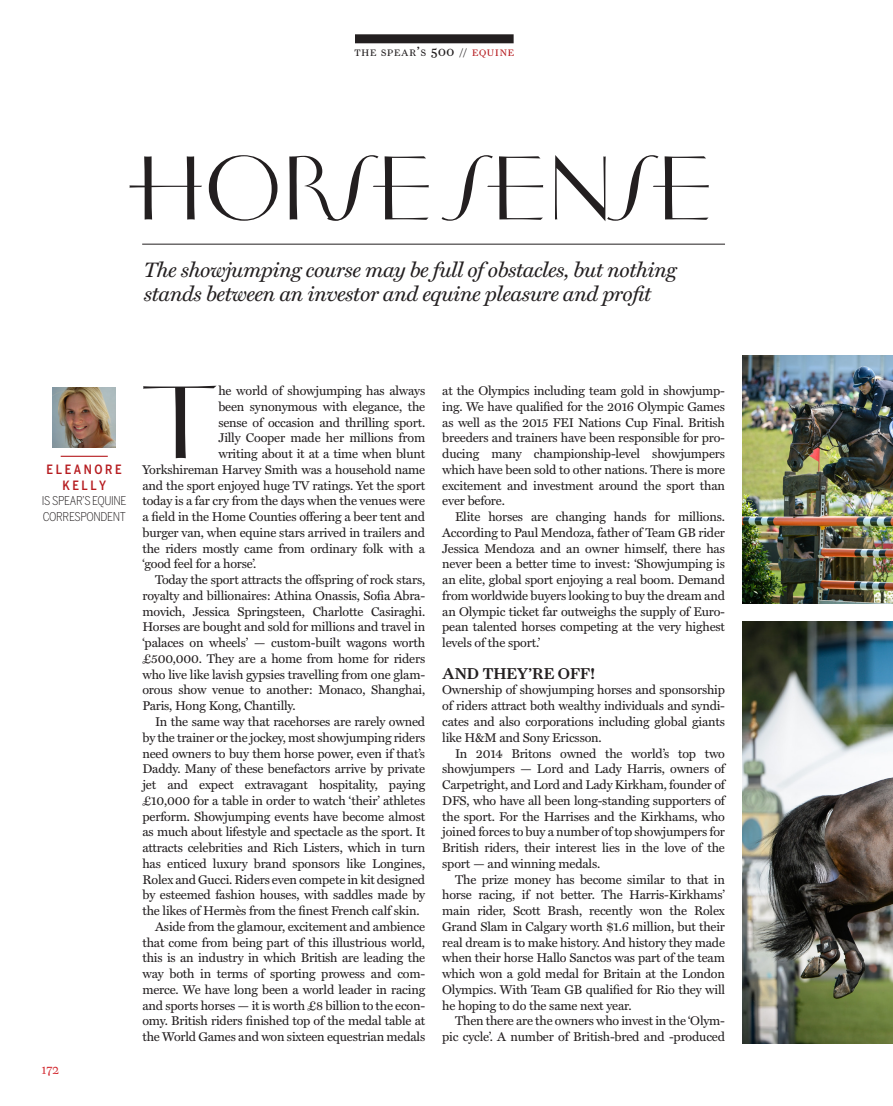
<style>
.page{position:relative;width:893px;height:1106px;background:#fff}
.page>*{position:absolute;margin:0;border:0;box-sizing:border-box;transform-origin:0 0}
._06_text_drop_cap_5{font:102.6px "Vintage ITCTT";color:#231f20;scale:1.18 1}
._09_headline_vintage{font:90px "Vintage ITCTT";letter-spacing:-.03em;color:#231f20}
._10_standfirst{font:italic 21px/24px "Miller Text";letter-spacing:-.02em;color:#231f20}
._11_crosshead{font:500 15.75px "Farnham Display";color:#231f20}
.t1{font:13.5px "Farnham Display Light OSF";color:#d1232a}
._01_text_indent{font:12.75px/15.8px "Miller Text";letter-spacing:-.015em;color:#231f20;text-align:justify}
._06_text_drop_cap_5-2{font:12.75px/15.8px "Miller Text";letter-spacing:-.015em;color:#231f20;text-align:justify}
.author_name{font:500 12.75px/15.8px "Benton Sans Cond";letter-spacing:.2em;color:#b61c20;text-align:center}
.author_body{font:300 12px/15.8px "Benton Sans Cond";letter-spacing:-.03em;color:#231f20}
.folio{font:9.45px "Farnham Display Regular OSF";letter-spacing:.085em;color:#231f20}
.s1{font-size:13.5px}
.s2{font-size:10.5px}
.s3{color:#b61c20}
</style>
<div class="page">
<hr style="left:142px;top:244px;width:583px;height:1px;background:#231f20">
<img style="left:742px;top:355px;width:151px;height:248px">
<img style="left:52px;top:387px;width:63px;height:60px">
<hr style="left:61px;top:456px;width:47px;height:1px;background:#b61c20">
<div style="left:355px;top:34px;width:159px;height:9px;background:#231f20"></div>
<img style="left:742px;top:621px;width:151px;height:422px">
<p class="folio" style="left:355px;top:47px;width:161px">THE SPEAR<span class="s1">’</span>S <span class="s1">500</span> <span class="s2">//</span> <span class="s3">EQUINE</span></p>
<p class="_09_headline_vintage" style="left:129px;top:137px;width:585px">HORSE SENSE</p>
<p class="_10_standfirst" style="left:144px;top:259px;width:534px">The showjumping course may be full of obstacles, but nothing stands between an investor and equine pleasure and profit</p>
<p class="author_name" style="left:47px;top:461px;width:77px">ELEANORE<br>KELLY</p>
<p class="author_body" style="left:42px;top:493px;width:86px">IS SPEAR’S EQUINE<br>CORRESPONDENT</p>
<p class="t1" style="left:42px;top:1061px;width:19px">172</p>
<p class="_06_text_drop_cap_5" style="left:151px;top:364px;width:52px">T</p>
<p class="_06_text_drop_cap_5-2" style="left:218px;top:383px;width:208px">he world of showjumping has always</p>
<p class="_06_text_drop_cap_5-2" style="left:218px;top:399px;width:208px">been synonymous with elegance, the</p>
<p class="_06_text_drop_cap_5-2" style="left:218px;top:415px;width:208px">sense of occasion and thrilling sport.</p>
<p class="_06_text_drop_cap_5-2" style="left:218px;top:430px;width:208px">Jilly Cooper made her millions from</p>
<p class="_06_text_drop_cap_5-2" style="left:218px;top:446px;width:208px">writing about it at a time when blunt</p>
<p class="_06_text_drop_cap_5-2" style="left:142px;top:462px;width:284px">Yorkshireman Harvey Smith was a household name</p>
<p class="_06_text_drop_cap_5-2" style="left:142px;top:478px;width:284px">and the sport enjoyed huge TV ratings. Yet the sport</p>
<p class="_06_text_drop_cap_5-2" style="left:142px;top:493px;width:284px">today is a far cry from the days when the venues were</p>
<p class="_06_text_drop_cap_5-2" style="left:142px;top:509px;width:284px">a field in the Home Counties offering a beer tent and</p>
<p class="_06_text_drop_cap_5-2" style="left:142px;top:525px;width:284px">burger van, when equine stars arrived in trailers and</p>
<p class="_06_text_drop_cap_5-2" style="left:142px;top:541px;width:284px">the riders mostly came from ordinary folk with a</p>
<p class="_06_text_drop_cap_5-2" style="left:142px;top:556px;width:116px">‘good feel for a horse’.</p>
<p class="_06_text_drop_cap_5-2" style="left:142px;top:572px;width:284px;text-indent:13px">Today the sport attracts the offspring of rock stars, royalty and billionaires: Athina Onassis, Sofia Abra&shy;movich, Jessica Springsteen, Charlotte Casiraghi.<br>Horses are bought and sold for millions and travel in ‘palaces on wheels’ — custom-built wagons worth £500,000. They are a home from home for riders who live like lavish gypsies travelling from one glam&shy;orous show venue to another: Monaco, Shanghai, Paris, Hong Kong, Chantilly.</p>
<p class="_01_text_indent" style="left:142px;top:714px;width:284px;text-indent:13px">In the same way that racehorses are rarely owned by the trainer or the jockey, most showjumping riders need owners to buy them horse power, even if that’s Daddy. Many of these benefactors arrive by private jet and expect extravagant hospitality, paying £10,000 for a table in order to watch ‘their’ athletes perform. Showjumping events have become almost as much about lifestyle and spectacle as the sport. It attracts celebrities and Rich Listers, which in turn has enticed luxury brand sponsors like Longines, Rolex and Gucci. Riders even compete in kit designed by esteemed fashion houses, with saddles made by the likes of Hermès from the finest French calf skin.</p>
<p class="_01_text_indent" style="left:142px;top:919px;width:284px;text-indent:13px">Aside from the glamour, excitement and ambience that come from being part of this illustrious world, this is an industry in which British are leading the way both in terms of sporting prowess and com&shy;merce. We have long been a world leader in racing and sports horses — it is worth £8 billion to the econ&shy;omy. British riders finished top of the medal table at the World Games and won sixteen equestrian medals</p>
<p class="_01_text_indent" style="left:442px;top:383px;width:284px">at the Olympics including team gold in showjump&shy;ing. We have qualified for the 2016 Olympic Games as well as the 2015 FEI Nations Cup Final. British breeders and trainers have been responsible for pro&shy;ducing many championship-level showjumpers which have been sold to other nations. There is more excitement and investment around the sport than ever before.</p>
<p class="_01_text_indent" style="left:442px;top:509px;width:284px;text-indent:13px">Elite horses are changing hands for millions.<br>According to Paul Mendoza, father of Team GB rider Jessica Mendoza and an owner himself, there has never been a better time to invest: ‘Showjumping is an elite, global sport enjoying a real boom. Demand from worldwide buyers looking to buy the dream and an Olympic ticket far outweighs the supply of Euro&shy;pean talented horses competing at the very highest levels of the sport.’</p>
<p class="_11_crosshead" style="left:442px;top:664px;width:154px">AND THEY’RE OFF!</p>
<p class="_01_text_indent" style="left:442px;top:682px;width:284px">Ownership of showjumping horses and sponsorship of riders attract both wealthy individuals and syndi&shy;cates and also corporations including global giants like H&amp;M and Sony Ericsson.</p>
<p class="_01_text_indent" style="left:442px;top:745px;width:284px;text-indent:13px">In 2014 Britons owned the world’s top two showjumpers — Lord and Lady Harris, owners of Carpetright, and Lord and Lady Kirkham, founder of DFS, who have all been long-standing supporters of the sport. For the Harrises and the Kirkhams, who joined forces to buy a number of top showjumpers for British riders, their interest lies in the love of the sport — and winning medals.</p>
<p class="_01_text_indent" style="left:442px;top:871px;width:284px;text-indent:13px">The prize money has become similar to that in horse racing, if not better. The Harris-Kirkhams’ main rider, Scott Brash, recently won the Rolex Grand Slam in Calgary worth $1.6 million, but their real dream is to make history. And history they made when their horse Hallo Sanctos was part of the team which won a gold medal for Britain at the London Olympics. With Team GB qualified for Rio they will he hoping to do the same next year.</p>
<p class="_01_text_indent" style="left:442px;top:1013px;width:284px;text-align:right">Then there are the owners who invest in the ‘Olym&shy;pic cycle’. A number of British-bred and -produced</p>
</div>
